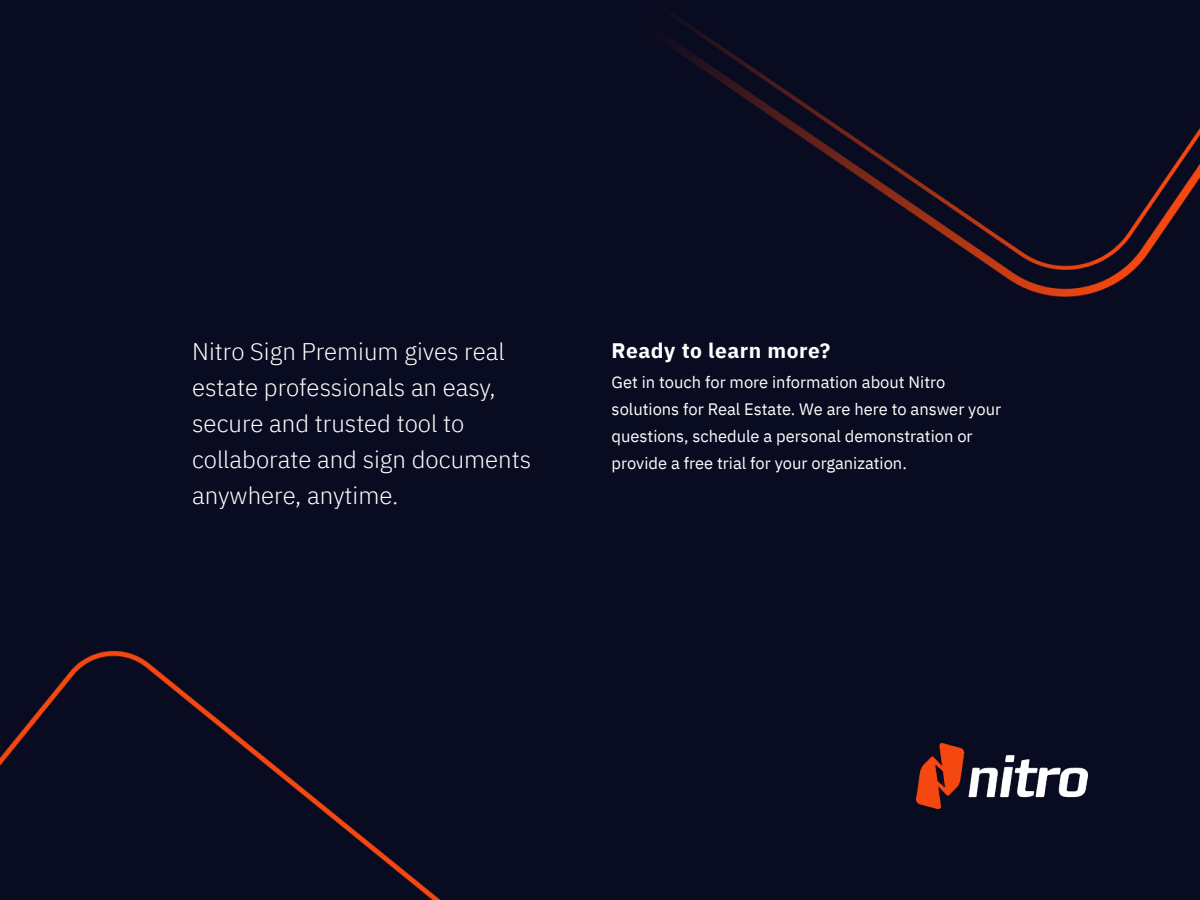
<style>
.page{position:relative;width:1200px;height:900px;background:#090b20}
.page>*{position:absolute;margin:0;border:0;box-sizing:border-box;transform-origin:0 0}
.t1{font:300 24px/36px "IBM Plex Sans";color:#fff}
.t2{font:700 21px "IBM Plex Sans";letter-spacing:.025em;color:#fff}
.t3{font:16.5px/27px "IBM Plex Sans";color:#fff}
</style>
<div class="page">
<img style="left:916px;top:744px;width:172px;height:66px">
<h1 class="t1" style="left:192px;top:332px;width:341px">Nitro Sign Premium gives real estate professionals an easy, secure and trusted tool to collaborate and sign documents anywhere, anytime.</h1>
<p class="t2" style="left:612px;top:334px;width:220px">Ready to learn more?</p>
<p class="t3" style="left:612px;top:368px;width:391px">Get in touch for more information about Nitro solutions for Real Estate. We are here to answer your questions, schedule a personal demonstration or provide a free trial for your organization.</p>
</div>
